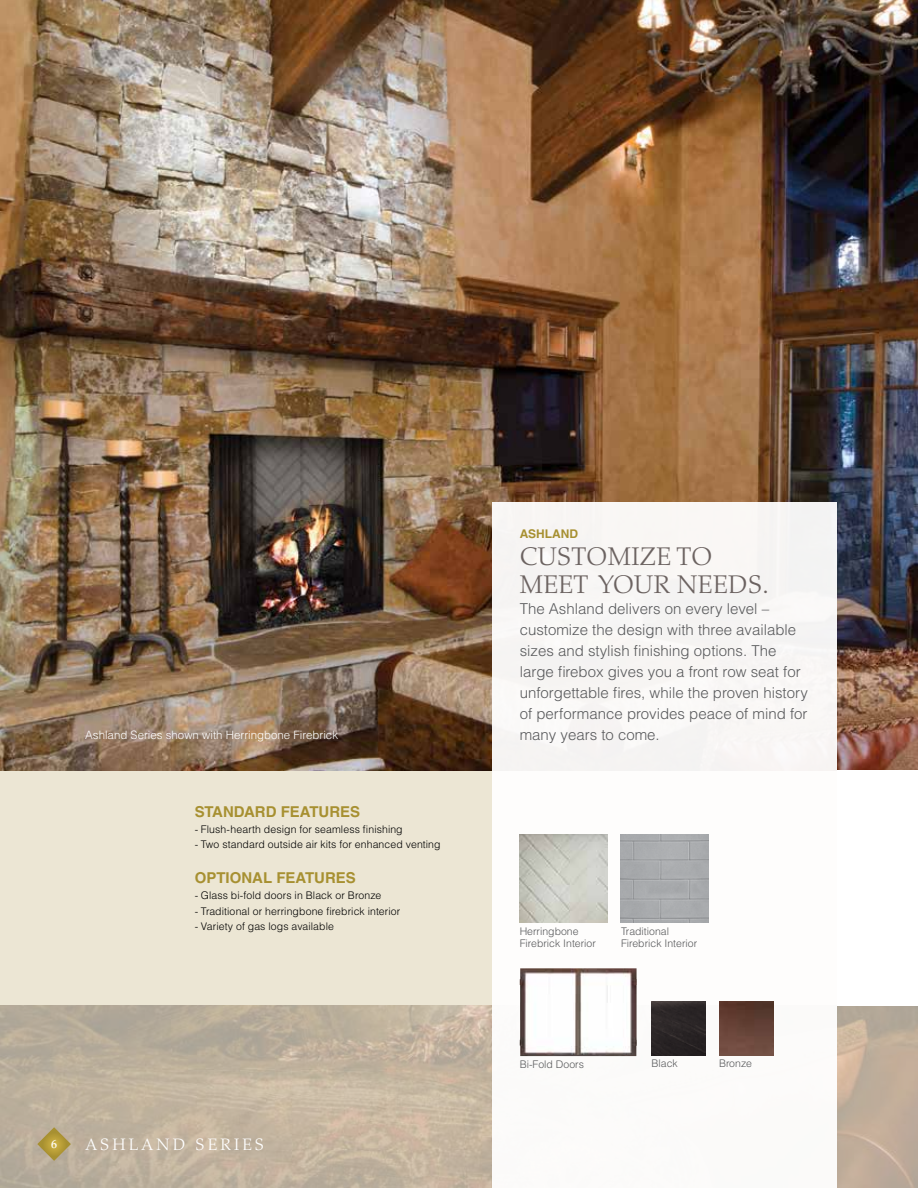
<style>
.page{position:relative;width:918px;height:1188px;background:#ece6d4}
.page>*{position:absolute;margin:0;border:0;box-sizing:border-box;transform-origin:0 0}
.t1{font:300 25.5px/27.6px "Palatino LT Std";letter-spacing:.02em;color:#6c6361}
.t2{font:300 16.5px "Palatino LT Std";letter-spacing:.19em;color:#fff}
.t3{font:300 15px/21px "Helvetica LT Std";color:#58595b}
.t4{font:700 15px "Helvetica LT Std";color:#a79031}
.t5{font:700 12px "Helvetica LT Std";color:#a79031}
.t6{font:500 12px "Palatino LT Std";color:#fff}
.t7{font:300 11.55px "Helvetica LT Std";color:#fff}
.t8{font:300 10.5px "Helvetica LT Std";letter-spacing:.01em;color:#000}
.t9{font:300 10.5px/12px "Helvetica LT Std";color:#58595b}
</style>
<div class="page">
<img style="left:0;top:0;width:918px;height:770px">
<img style="left:0;top:1005px;width:918px;height:183px">
<div style="left:837px;top:770px;width:81px;height:235px;background:#fff"></div>
<div style="left:493px;top:502px;width:344px;height:686px;background:#fff"></div>
<img style="left:520px;top:968px;width:117px;height:88px">
<img style="left:719px;top:1001px;width:54px;height:54px">
<img style="left:652px;top:1001px;width:54px;height:54px">
<img style="left:621px;top:835px;width:88px;height:88px">
<img style="left:520px;top:835px;width:88px;height:88px">
<svg style="left:37px;top:1127px;width:34px;height:34px"></svg>
<p class="t5" style="left:520px;top:526px;width:60px">ASHLAND</p>
<h1 class="t1" style="left:520px;top:543px;width:251px">CUSTOMIZE TO<br>MEET YOUR NEEDS.</h1>
<p class="t3" style="left:520px;top:598px;width:290px">The Ashland delivers on every level – customize the design with three available sizes and stylish finishing options. The large firebox gives you a front row seat for unforgettable fires, while the proven history of performance provides peace of mind for</p>
<p class="t7" style="left:85px;top:728px;width:254px">Ashland Series shown with Herringbone Firebrick</p>
<p class="t3" style="left:520px;top:724px;width:142px">many years to come.</p>
<p class="t4" style="left:195px;top:803px;width:167px">STANDARD FEATURES</p>
<p class="t8" style="left:195px;top:822px;width:210px">- Flush-hearth design for seamless finishing</p>
<p class="t8" style="left:195px;top:838px;width:247px">- Two standard outside air kits for enhanced venting</p>
<p class="t4" style="left:195px;top:869px;width:163px">OPTIONAL FEATURES</p>
<p class="t8" style="left:195px;top:889px;width:188px">- Glass bi-fold doors in Black or Bronze</p>
<p class="t8" style="left:195px;top:904px;width:207px">- Traditional or herringbone firebrick interior</p>
<p class="t8" style="left:195px;top:920px;width:141px">- Variety of gas logs available</p>
<p class="t6" style="left:51px;top:1137px;width:7px">6</p>
<p class="t2" style="left:85px;top:1135px;width:180px">ASHLAND SERIES</p>
<p class="t9" style="left:520px;top:925px;width:78px">Herringbone<br>Firebrick Interior</p>
<p class="t9" style="left:621px;top:925px;width:78px">Traditional<br>Firebrick Interior</p>
<p class="t9" style="left:520px;top:1058px;width:66px">Bi-Fold Doors</p>
<p class="t9" style="left:652px;top:1057px;width:28px">Black</p>
<p class="t9" style="left:719px;top:1057px;width:35px">Bronze</p>
</div>
